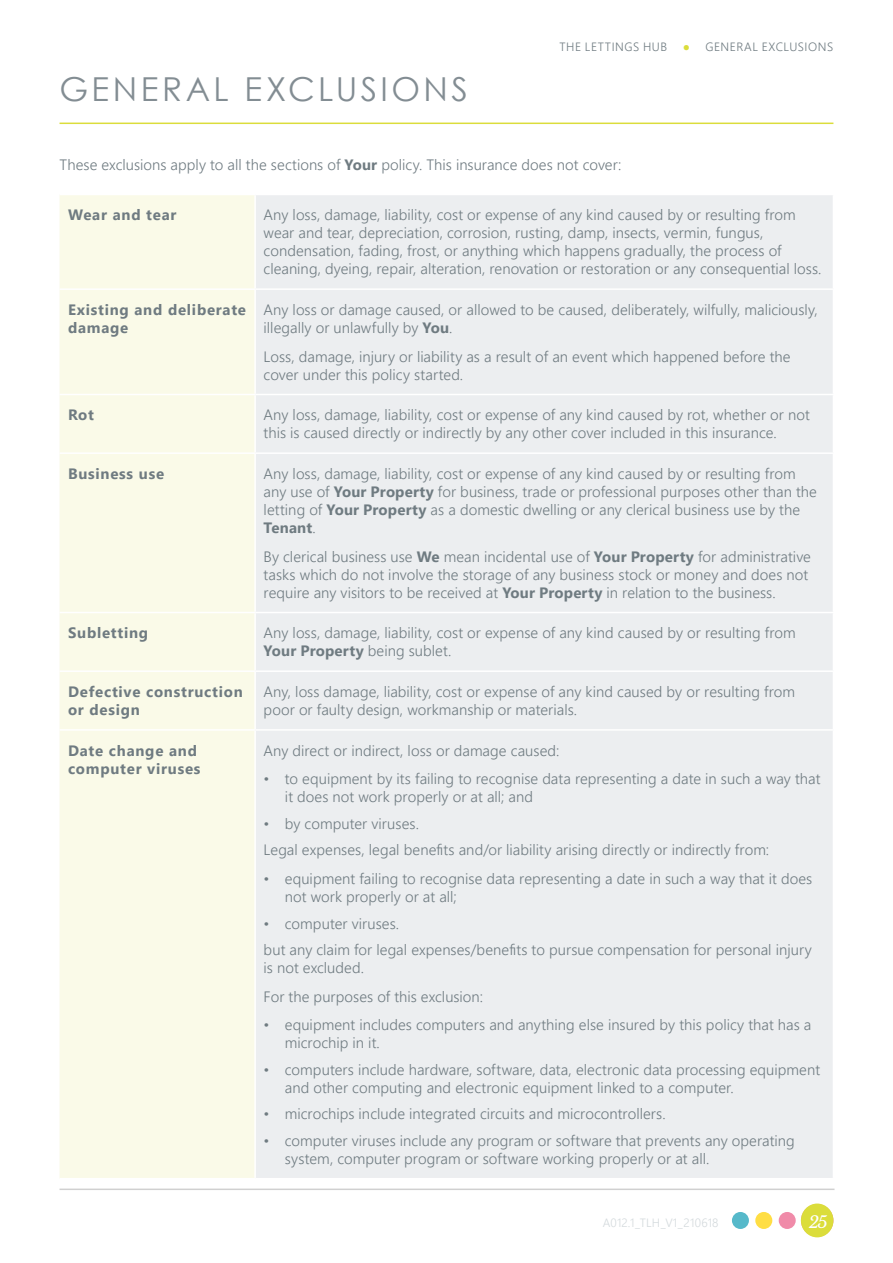
<style>
.page{position:relative;width:893px;height:1263px;background:#fff}
.page>*{position:absolute;margin:0;border:0;box-sizing:border-box;transform-origin:0 0}
.t1{font:33px "Century Gothic";letter-spacing:.1em;color:#838d93}
.t2{font:italic 16.5px "Libre Baskerville";color:#fff}
.t3{font:300 15px/18px "Segoe UI";letter-spacing:.005em;color:#6f7b81}
.t4{font:700 15px/18px "Segoe UI";letter-spacing:.05em;color:#6f7b81}
.t5{font:300 12px "Segoe UI";letter-spacing:.05em;color:#6f7b81}
.t6{font:300 12px "Segoe UI";letter-spacing:.01em;color:#d3d9dc}
.s1{color:#dbdd3b}
.s2{font-weight:700}
</style>
<div class="page">
<div style="left:755px;top:1212px;width:17px;height:17px;background:#ffde44;border-radius:50%"></div>
<div style="left:732px;top:1212px;width:17px;height:17px;background:#56b9ca;border-radius:50%"></div>
<div style="left:779px;top:1212px;width:17px;height:17px;background:#f08ba9;border-radius:50%"></div>
<div style="left:801px;top:1203px;width:32px;height:34px;background:#dbdd3b;border-radius:50%"></div>
<hr style="left:60px;top:1188px;width:774px;height:2px;background:#d0d0d0">
<hr style="left:60px;top:123px;width:773px;height:1px;background:#dbdd3b">
<div style="left:60px;top:195px;width:194px;height:983px;background:#fafae8"></div>
<div style="left:256px;top:195px;width:577px;height:983px;background:#eceef0"></div>
<hr style="left:60px;top:288px;width:195px;height:2px;background:#fff">
<hr style="left:255px;top:288px;width:579px;height:2px;background:#fff">
<hr style="left:60px;top:394px;width:195px;height:1px;background:#fff">
<hr style="left:255px;top:394px;width:579px;height:1px;background:#fff">
<hr style="left:60px;top:452px;width:195px;height:2px;background:#fff">
<hr style="left:255px;top:452px;width:579px;height:2px;background:#fff">
<hr style="left:60px;top:612px;width:195px;height:1px;background:#fff">
<hr style="left:255px;top:612px;width:579px;height:1px;background:#fff">
<hr style="left:60px;top:670px;width:195px;height:2px;background:#fff">
<hr style="left:255px;top:670px;width:579px;height:2px;background:#fff">
<hr style="left:60px;top:729px;width:195px;height:2px;background:#fff">
<hr style="left:255px;top:729px;width:579px;height:2px;background:#fff">
<h1 class="t1" style="left:60px;top:66px;width:410px">GENERAL EXCLUSIONS</h1>
<p class="t5" style="left:560px;top:36px;width:109px">THE LETTINGS HUB</p>
<p class="t5" style="left:683px;top:36px;width:152px"><span class="s1">●</span> GENERAL EXCLUSIONS</p>
<p class="t3" style="left:60px;top:155px;width:563px">These exclusions apply to all the sections of <span class="s2">Your</span> policy. This insurance does not cover:</p>
<p class="t4" style="left:68px;top:205px;width:110px">Wear and tear</p>
<p class="t3" style="left:264px;top:204px;width:559px">Any loss, damage, liability, cost or expense of any kind caused by or resulting from wear and tear, depreciation, corrosion, rusting, damp, insects, vermin, fungus, condensation, fading, frost, or anything which happens gradually, the process of cleaning, dyeing, repair, alteration, renovation or restoration or any consequential loss.</p>
<p class="t4" style="left:68px;top:299px;width:180px">Existing and deliberate damage</p>
<p class="t3" style="left:264px;top:299px;width:556px">Any loss or damage caused, or allowed to be caused, deliberately, wilfully, maliciously, illegally or unlawfully by <span class="s2">You</span>.</p>
<p class="t3" style="left:264px;top:346px;width:528px">Loss, damage, injury or liability as a result of an event which happened before the cover under this policy started.</p>
<p class="t4" style="left:68px;top:405px;width:27px">Rot</p>
<p class="t3" style="left:264px;top:404px;width:548px">Any loss, damage, liability, cost or expense of any kind caused by rot, whether or not this is caused directly or indirectly by any other cover included in this insurance.</p>
<p class="t4" style="left:68px;top:463px;width:98px">Business use</p>
<p class="t3" style="left:264px;top:463px;width:555px">Any loss, damage, liability, cost or expense of any kind caused by or resulting from any use of <span class="s2">Your Property</span> for business, trade or professional purposes other than the letting of <span class="s2">Your Property</span> as a domestic dwelling or any clerical business use by the <span class="s2">Tenant</span>.</p>
<p class="t3" style="left:264px;top:546px;width:549px">By clerical business use <span class="s2">We</span> mean incidental use of <span class="s2">Your Property</span> for administrative tasks which do not involve the storage of any business stock or money and does not require any visitors to be received at <span class="s2">Your Property</span> in relation to the business.</p>
<p class="t4" style="left:68px;top:623px;width:82px">Subletting</p>
<p class="t3" style="left:264px;top:622px;width:534px">Any loss, damage, liability, cost or expense of any kind caused by or resulting from<br><span class="s2">Your Property</span> being sublet.</p>
<p class="t4" style="left:68px;top:681px;width:176px">Defective construction or design</p>
<p class="t3" style="left:264px;top:681px;width:533px">Any, loss damage, liability, cost or expense of any kind caused by or resulting from poor or faulty design, workmanship or materials.</p>
<p class="t4" style="left:68px;top:740px;width:134px">Date change and computer viruses</p>
<p class="t3" style="left:264px;top:740px;width:297px">Any direct or indirect, loss or damage caused:</p>
<p class="t3" style="left:285px;top:768px;width:537px;text-indent:-21px">• to equipment by its failing to recognise data representing a date in such a way that it does not work properly or at all; and</p>
<p class="t3" style="left:264px;top:809px;width:507px;line-height:26.5px">• by computer viruses.<br>Legal expenses, legal benefits and/or liability arising directly or indirectly from:</p>
<p class="t3" style="left:285px;top:868px;width:529px;text-indent:-21px">• equipment failing to recognise data representing a date in such a way that it does not work properly or at all;</p>
<p class="t3" style="left:264px;top:908px;width:550px;line-height:26.5px">• computer viruses.<br>but any claim for legal expenses/benefits to pursue compensation for personal injury</p>
<p class="t3" style="left:264px;top:952px;width:221px;line-height:28.7px">is not excluded.<br>For the purposes of this exclusion:</p>
<p class="t3" style="left:285px;top:1014px;width:528px;text-indent:-21px">• equipment includes computers and anything else insured by this policy that has a microchip in it.</p>
<p class="t3" style="left:285px;top:1059px;width:537px;text-indent:-21px">• computers include hardware, software, data, electronic data processing equipment and other computing and electronic equipment linked to a computer.</p>
<p class="t3" style="left:264px;top:1103px;width:404px">• microchips include integrated circuits and microcontrollers.</p>
<p class="t3" style="left:285px;top:1130px;width:511px;text-indent:-21px">• computer viruses include any program or software that prevents any operating system, computer program or software working properly or at all.</p>
<p class="t6" style="left:603px;top:1211px;width:117px">A012.1_TLH_V1_210618</p>
<p class="t2" style="left:809px;top:1212px;width:20px">25</p>
</div>
